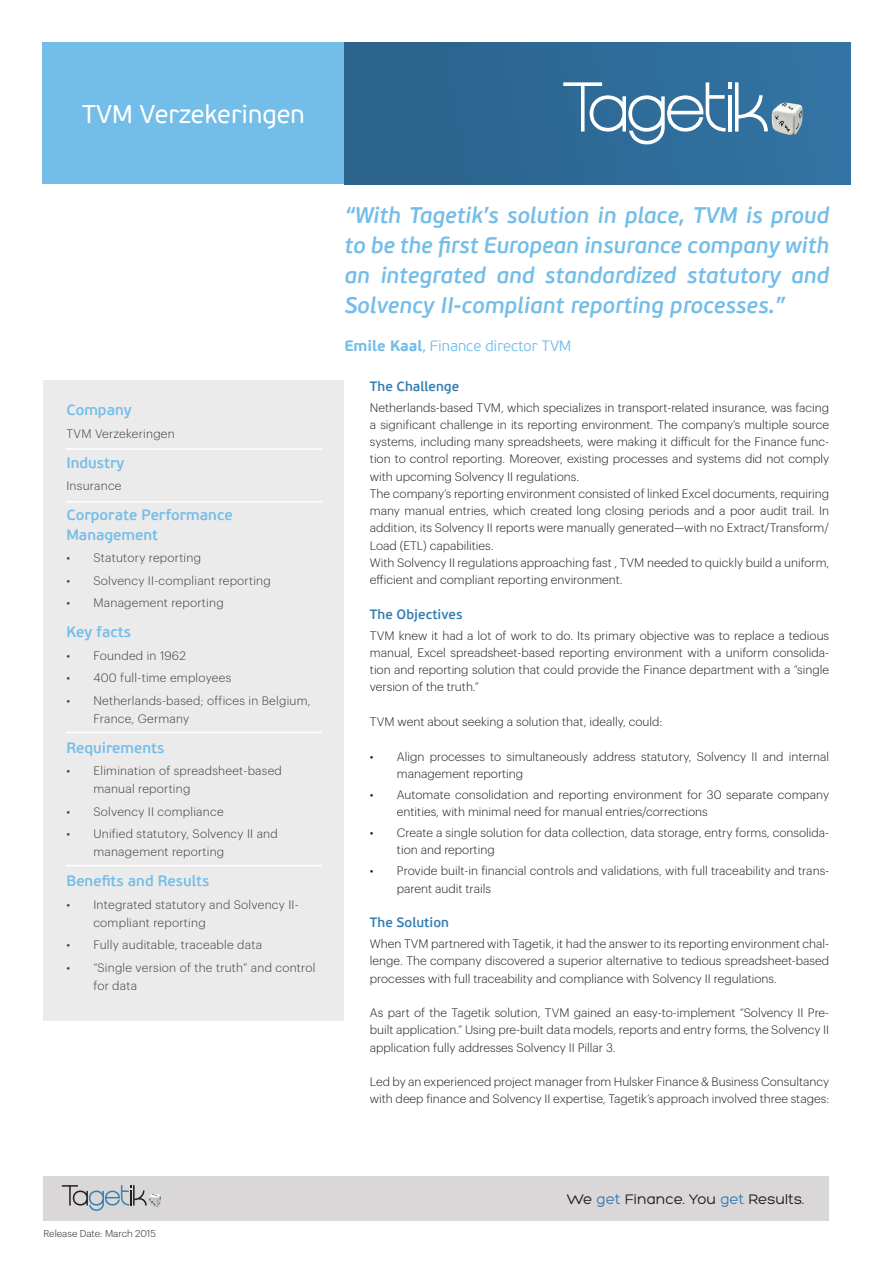
<style>
.page{position:relative;width:893px;height:1263px;background:#fff}
.page>*{position:absolute;margin:0;border:0;box-sizing:border-box;transform-origin:0 0}
.t1{font:25.5px "PF Beau Sans Pro";color:#fff}
.t2{font:italic 600 22.5px/30px "PF Beau Sans Pro";color:#73bde9;text-align:justify}
.t3{font:600 15px/19.5px "PF Beau Sans Pro";color:#73bde9}
.t4{font:300 15px "PF Beau Sans Pro";color:#73bde9}
.t5{font:15px "Hero";color:#201d1e}
.t6{font:600 13.5px "PF Beau Sans Pro";color:#337db1}
.t7{font:300 12px/17.2px "Graphik";color:#201d1e}
.t8{font:300 12px/18px "Graphik";letter-spacing:.02em;color:#403b3b}
.t9{font:300 9.75px "Graphik";color:#231f20}
.s1{font-weight:700}
.s2{color:#377db1}
</style>
<div class="page">
<div style="left:43px;top:43px;width:301px;height:141px;background:#73bde9"></div>
<div style="left:344px;top:43px;width:506px;height:141px;background:linear-gradient(to right,#2a618a,#3373a3)"></div>
<svg style="left:563px;top:82px;width:205px;height:62px"></svg>
<img style="left:771px;top:103px;width:31px;height:33px">
<div style="left:44px;top:1175px;width:785px;height:45px;background:#d9d7d7"></div>
<div style="left:44px;top:381px;width:300px;height:639px;background:#ebebeb"></div>
<hr style="left:66px;top:448px;width:256px;height:2px;background:#fff">
<hr style="left:66px;top:501px;width:256px;height:1px;background:#fff">
<hr style="left:66px;top:732px;width:256px;height:1px;background:#fff">
<hr style="left:66px;top:865px;width:256px;height:1px;background:#fff">
<img style="left:148px;top:1193px;width:13px;height:14px">
<svg style="left:62px;top:1185px;width:85px;height:26px"></svg>
<h1 class="t1" style="left:82px;top:100px;width:224px">TVM Verzekeringen</h1>
<p class="t3" style="left:66px;top:401px;width:67px">Company</p>
<p class="t8" style="left:66px;top:423px;width:110px">TVM Verzekeringen</p>
<p class="t3" style="left:66px;top:453px;width:60px">Industry</p>
<p class="t8" style="left:66px;top:476px;width:57px">Insurance</p>
<p class="t3" style="left:66px;top:506px;width:168px">Corporate Performance<br>Management</p>
<p class="t8" style="left:66px;top:548px;width:136px">• Statutory reporting</p>
<p class="t8" style="left:66px;top:570px;width:206px">• Solvency II-compliant reporting</p>
<p class="t8" style="left:66px;top:593px;width:159px">• Management reporting</p>
<p class="t3" style="left:66px;top:623px;width:66px">Key facts</p>
<p class="t8" style="left:66px;top:645px;width:121px">• Founded in 1962</p>
<p class="t8" style="left:66px;top:668px;width:166px">• 400 full-time employees</p>
<p class="t8" style="left:93px;top:690px;width:219px;text-indent:-27px">• Netherlands-based; offices in Belgium,<br>France, Germany</p>
<p class="t3" style="left:66px;top:738px;width:99px">Requirements</p>
<p class="t8" style="left:93px;top:761px;width:190px;text-indent:-27px">• Elimination of spreadsheet-based manual reporting</p>
<p class="t8" style="left:66px;top:801px;width:159px">• Solvency II compliance</p>
<p class="t8" style="left:93px;top:824px;width:186px;text-indent:-27px">• Unified statutory, Solvency II and management reporting</p>
<p class="t3" style="left:66px;top:872px;width:144px">Benefits and Results</p>
<p class="t8" style="left:93px;top:894px;width:207px;text-indent:-27px">• Integrated statutory and Solvency II&shy;compliant reporting</p>
<p class="t8" style="left:66px;top:935px;width:197px">• Fully auditable, traceable data</p>
<p class="t8" style="left:93px;top:957px;width:224px;text-indent:-27px">• “Single version of the truth” and control for data</p>
<h2 class="t2" style="left:344px;top:200px;width:486px">“With Tagetik’s solution in place, TVM is proud to be the first European insurance company with an integrated and standardized statutory and Solvency II-compliant reporting processes.”</h2>
<p class="t4" style="left:344px;top:337px;width:228px"><span class="s1">Emile Kaal</span>, Finance director TVM</p>
<p class="t6" style="left:370px;top:378px;width:91px">The Challenge</p>
<p class="t7" style="left:370px;top:398px;width:461px">Netherlands-based TVM, which specializes in transport-related insurance, was facing a significant challenge in its reporting environment. The company’s multiple source systems, including many spreadsheets, were making it difficult for the Finance func&shy;tion to control reporting. Moreover, existing processes and systems did not comply with upcoming Solvency II regulations.<br>The company’s reporting environment consisted of linked Excel documents, requiring many manual entries, which created long closing periods and a poor audit trail. In addition, its Solvency II reports were manually generated—with no Extract/Transform/ Load (ETL) capabilities.<br>With Solvency II regulations approaching fast , TVM needed to quickly build a uniform, efficient and compliant reporting environment.</p>
<p class="t6" style="left:370px;top:606px;width:94px">The Objectives</p>
<p class="t7" style="left:370px;top:626px;width:461px;text-align:justify">TVM knew it had a lot of work to do. Its primary objective was to replace a tedious manual, Excel spreadsheet-based reporting environment with a uniform consolida&shy;tion and reporting solution that could provide the Finance department with a “single version of the truth.”</p>
<p class="t7" style="left:370px;top:712px;width:294px">TVM went about seeking a solution that, ideally, could:</p>
<p class="t7" style="left:397px;top:747px;width:434px;text-indent:-27px">• Align processes to simultaneously address statutory, Solvency II and internal management reporting</p>
<p class="t7" style="left:397px;top:785px;width:434px;text-indent:-27px">• Automate consolidation and reporting environment for 30 separate company entities, with minimal need for manual entries/corrections</p>
<p class="t7" style="left:397px;top:823px;width:434px;text-indent:-27px">• Create a single solution for data collection, data storage, entry forms, consolida&shy;tion and reporting</p>
<p class="t7" style="left:397px;top:861px;width:434px;text-indent:-27px">• Provide built-in financial controls and validations, with full traceability and trans&shy;parent audit trails</p>
<p class="t6" style="left:370px;top:914px;width:81px">The Solution</p>
<p class="t7" style="left:370px;top:934px;width:461px;text-align:justify">When TVM partnered with Tagetik, it had the answer to its reporting environment chal&shy;lenge. The company discovered a superior alternative to tedious spreadsheet-based processes with full traceability and compliance with Solvency II regulations.</p>
<p class="t7" style="left:370px;top:1003px;width:461px;text-align:justify">As part of the Tagetik solution, TVM gained an easy-to-implement “Solvency II Pre&shy;built application.” Using pre-built data models, reports and entry forms, the Solvency II application fully addresses Solvency II Pillar 3.</p>
<p class="t7" style="left:370px;top:1072px;width:461px">Led by an experienced project manager from Hulsker Finance &amp; Business Consultancy with deep finance and Solvency II expertise, Tagetik’s approach involved three stages:</p>
<p class="t9" style="left:44px;top:1226px;width:114px">Release Date: March 2015</p>
<p class="t5" style="left:567px;top:1191px;width:239px">We <span class="s2">get</span> Finance. You <span class="s2">get</span> Results.</p>
</div>
